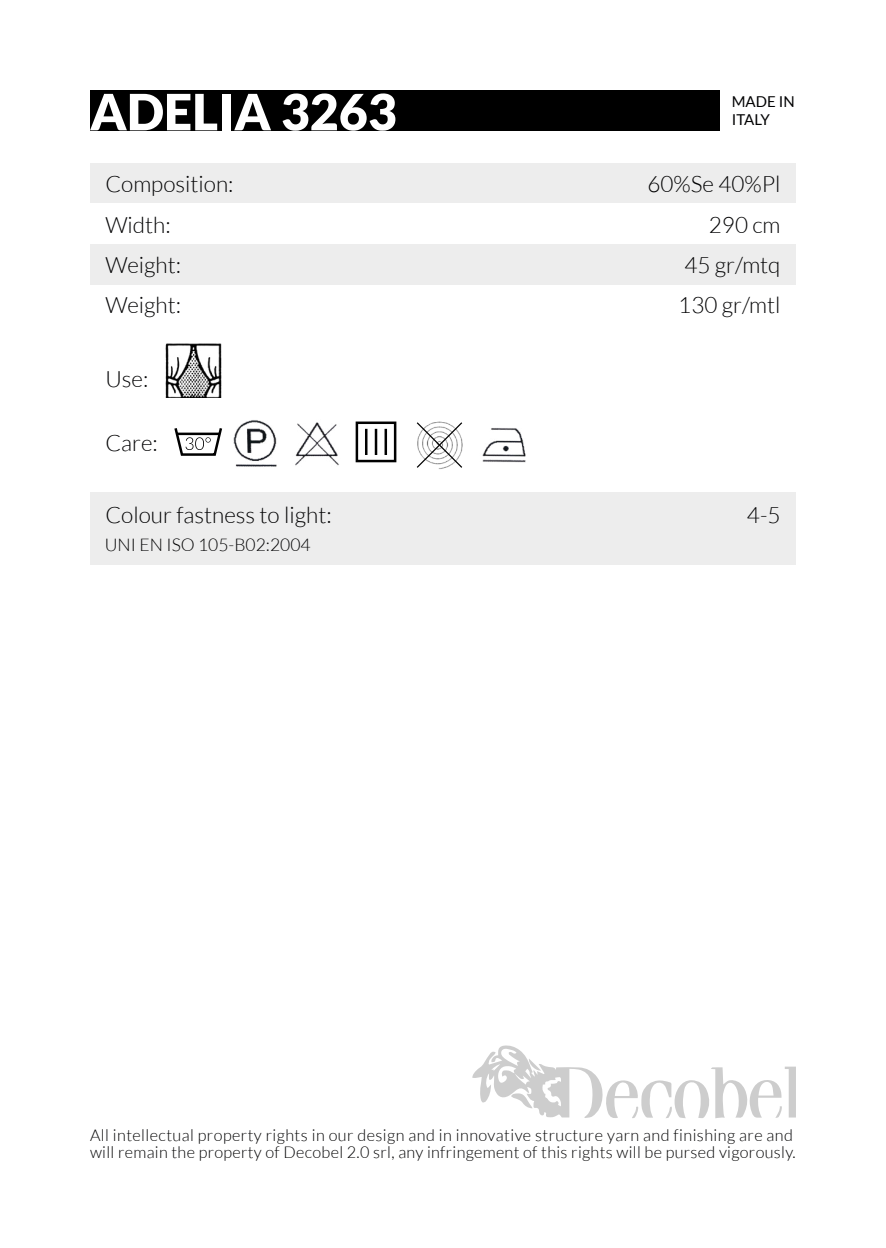
<style>
.page{position:relative;width:886px;height:1248px;background:#fff}
.page>*{position:absolute;margin:0;border:0;box-sizing:border-box;transform-origin:0 0}
.t1{font:900 50px "Lato";color:#fff}
.t2{font:300 22.5px "Lato";color:#020203}
.t3{font:300 17.5px "Lato";color:#020203}
.t4{font:300 16.25px/16.8px "Lato";letter-spacing:.02em;color:#020203}
.t5{font:15px/18px "Lato";color:#020203}
</style>
<div class="page">
<div style="left:90px;top:492px;width:706px;height:72px;background:#ededed"></div>
<div style="left:90px;top:163px;width:706px;height:40px;background:#ededed"></div>
<div style="left:90px;top:244px;width:706px;height:40px;background:#ededed"></div>
<div style="left:90px;top:90px;width:630px;height:40px;background:#000"></div>
<svg style="left:472px;top:1045px;width:324px;height:73px"></svg>
<img style="left:166px;top:343px;width:56px;height:54px">
<img style="left:295px;top:422px;width:44px;height:44px">
<img style="left:233px;top:420px;width:44px;height:47px">
<img style="left:482px;top:428px;width:44px;height:35px">
<svg style="left:174px;top:428px;width:49px;height:28px"></svg>
<hr style="left:375px;top:429px;width:2px;height:26px;background:#000">
<hr style="left:384px;top:429px;width:3px;height:26px;background:#000">
<hr style="left:365px;top:429px;width:2px;height:26px;background:#000">
<div style="left:356px;top:421px;width:40px;height:41px;border:2px solid #000"></div>
<svg style="left:416px;top:421px;width:47px;height:48px"></svg>
<h1 class="t1" style="left:90px;top:83px;width:308px">ADELIA 3263</h1>
<h2 class="t2" style="left:105px;top:172px;width:130px">Composition:</h2>
<p class="t5" style="left:732px;top:92px;width:64px">MADE IN<br>ITALY</p>
<h2 class="t2" style="left:647px;top:172px;width:134px">60%Se 40%Pl</h2>
<h2 class="t2" style="left:105px;top:212px;width:67px">Width:</h2>
<h2 class="t2" style="left:709px;top:212px;width:73px">290 cm</h2>
<h2 class="t2" style="left:105px;top:253px;width:77px">Weight:</h2>
<h2 class="t2" style="left:105px;top:293px;width:77px">Weight:</h2>
<h2 class="t2" style="left:105px;top:366px;width:44px">Use:</h2>
<h2 class="t2" style="left:105px;top:431px;width:54px">Care:</h2>
<h2 class="t2" style="left:105px;top:503px;width:228px">Colour fastness to light:</h2>
<p class="t3" style="left:105px;top:535px;width:207px">UNI EN ISO 105-B02:2004</p>
<h2 class="t2" style="left:684px;top:253px;width:98px">45 gr/mtq</h2>
<h2 class="t2" style="left:678px;top:293px;width:104px">130 gr/mtl</h2>
<h2 class="t2" style="left:747px;top:503px;width:35px">4-5</h2>
<p class="t4" style="left:90px;top:1126px;width:707px">All intellectual property rights in our design and in innovative structure yarn and finishing are and will remain the property of Decobel 2.0 srl, any infringement of this rights will be pursed vigorously.</p>
</div>
